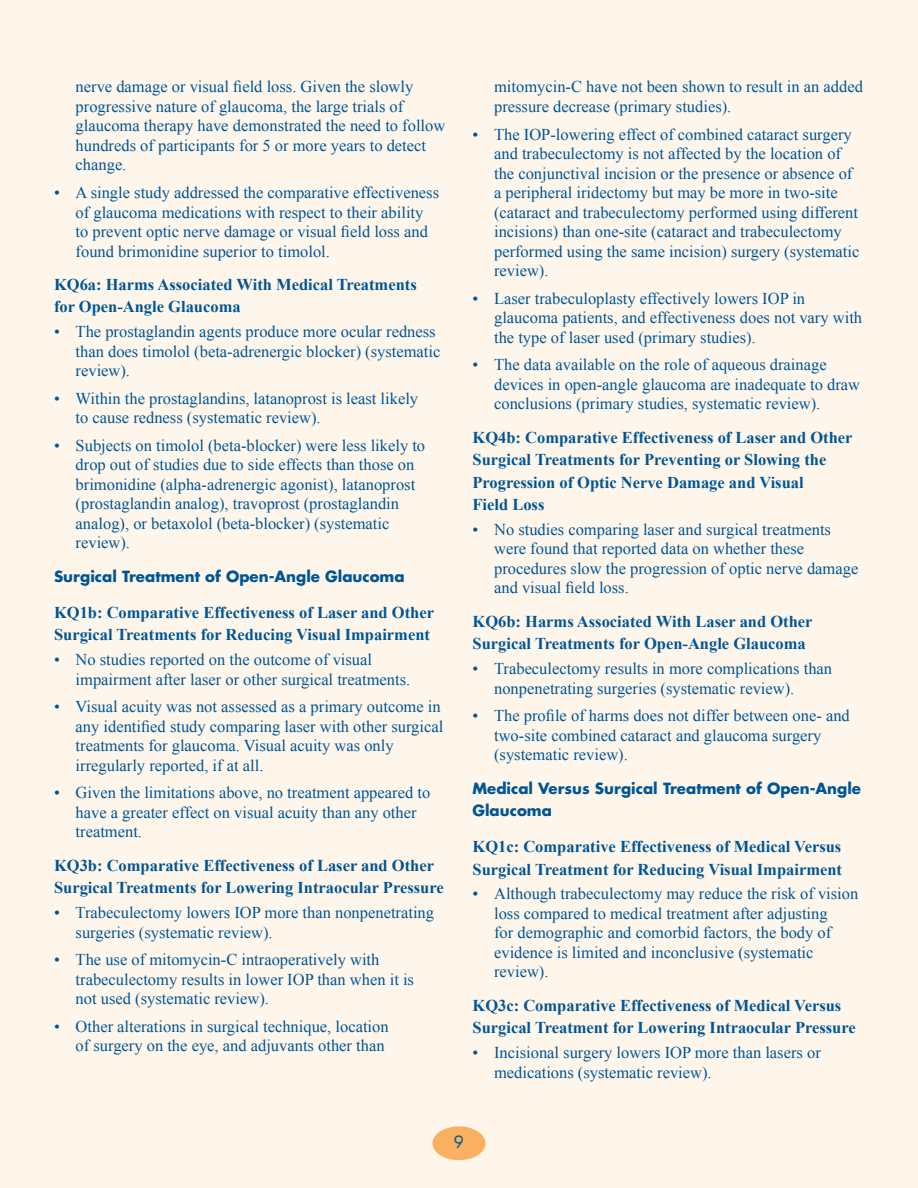
<style>
.page{position:relative;width:918px;height:1188px;background:#fef6eb}
.page>*{position:absolute;margin:0;border:0;box-sizing:border-box;transform-origin:0 0}
.Bullet{font:16.5px/19.5px "Times New Roman";color:#005595}
.Head_Level_3{font:700 16.5px/22.5px "Times New Roman";color:#005595}
.t1{font:16.5px "Futura Std";color:#005595}
.Head_Level_2{font:700 15px/22.5px "Futura Std";color:#005595}
</style>
<div class="page">
<div style="left:432px;top:1126px;width:54px;height:34px;background:#fab061;border-radius:50%"></div>
<p class="Bullet" style="left:76px;top:77px;width:371px">nerve damage or visual field loss. Given the slowly progressive nature of glaucoma, the large trials of glaucoma therapy have demonstrated the need to follow hundreds of participants for 5 or more years to detect change.</p>
<p class="Bullet" style="left:76px;top:183px;width:365px;text-indent:-22px">• A single study addressed the comparative effectiveness of glaucoma medications with respect to their ability to prevent optic nerve damage or visual field loss and found brimonidine superior to timolol.</p>
<p class="Head_Level_3" style="left:54px;top:273px;width:364px">KQ6a: Harms Associated With Medical Treatments for Open-Angle Glaucoma</p>
<p class="Bullet" style="left:76px;top:322px;width:366px;text-indent:-22px">• The prostaglandin agents produce more ocular redness than does timolol (beta-adrenergic blocker) (systematic review).</p>
<p class="Bullet" style="left:76px;top:388px;width:344px;text-indent:-22px">• Within the prostaglandins, latanoprost is least likely to cause redness (systematic review).</p>
<p class="Bullet" style="left:76px;top:435px;width:351px;text-indent:-22px">• Subjects on timolol (beta-blocker) were less likely to drop out of studies due to side effects than those on brimonidine (alpha-adrenergic agonist), latanoprost (prostaglandin analog), travoprost (prostaglandin analog), or betaxolol (beta-blocker) (systematic review).</p>
<p class="Head_Level_2" style="left:54px;top:565px;width:352px">Surgical Treatment of Open-Angle Glaucoma</p>
<p class="Head_Level_3" style="left:54px;top:601px;width:382px">KQ1b: Comparative Effectiveness of Laser and Other<br>Surgical Treatments for Reducing Visual Impairment</p>
<p class="Bullet" style="left:76px;top:650px;width:336px;text-indent:-22px">• No studies reported on the outcome of visual impairment after laser or other surgical treatments.</p>
<p class="Bullet" style="left:76px;top:697px;width:369px;text-indent:-22px">• Visual acuity was not assessed as a primary outcome in any identified study comparing laser with other surgical treatments for glaucoma. Visual acuity was only irregularly reported, if at all.</p>
<p class="Bullet" style="left:76px;top:783px;width:356px;text-indent:-22px">• Given the limitations above, no treatment appeared to have a greater effect on visual acuity than any other treatment.</p>
<p class="Head_Level_3" style="left:54px;top:853px;width:391px">KQ3b: Comparative Effectiveness of Laser and Other<br>Surgical Treatments for Lowering Intraocular Pressure</p>
<p class="Bullet" style="left:76px;top:903px;width:360px;text-indent:-22px">• Trabeculectomy lowers IOP more than nonpenetrating surgeries (systematic review).</p>
<p class="Bullet" style="left:76px;top:950px;width:340px;text-indent:-22px">• The use of mitomycin-C intraoperatively with trabeculectomy results in lower IOP than when it is not used (systematic review).</p>
<p class="Bullet" style="left:54px;top:1016px;width:336px;text-align:right">• Other alterations in surgical technique, location of surgery on the eye, and adjuvants other than</p>
<p class="Bullet" style="left:494px;top:77px;width:370px">mitomycin-C have not been shown to result in an added pressure decrease (primary studies).</p>
<p class="Bullet" style="left:494px;top:124px;width:367px;text-indent:-22px">• The IOP-lowering effect of combined cataract surgery and trabeculectomy is not affected by the location of the conjunctival incision or the presence or absence of a peripheral iridectomy but may be more in two-site (cataract and trabeculectomy performed using different incisions) than one-site (cataract and trabeculectomy performed using the same incision) surgery (systematic review).</p>
<p class="Bullet" style="left:494px;top:288px;width:370px;text-indent:-22px">• Laser trabeculoplasty effectively lowers IOP in glaucoma patients, and effectiveness does not vary with the type of laser used (primary studies).</p>
<p class="Bullet" style="left:494px;top:355px;width:368px;text-indent:-22px">• The data available on the role of aqueous drainage devices in open-angle glaucoma are inadequate to draw conclusions (primary studies, systematic review).</p>
<p class="Head_Level_3" style="left:472px;top:425px;width:382px">KQ4b: Comparative Effectiveness of Laser and Other Surgical Treatments for Preventing or Slowing the Progression of Optic Nerve Damage and Visual<br>Field Loss</p>
<p class="Bullet" style="left:494px;top:519px;width:366px;text-indent:-22px">• No studies comparing laser and surgical treatments were found that reported data on whether these procedures slow the progression of optic nerve damage and visual field loss.</p>
<p class="Head_Level_3" style="left:472px;top:610px;width:342px">KQ6b: Harms Associated With Laser and Other<br>Surgical Treatments for Open-Angle Glaucoma</p>
<p class="Bullet" style="left:494px;top:659px;width:340px;text-indent:-22px">• Trabeculectomy results in more complications than nonpenetrating surgeries (systematic review).</p>
<p class="Bullet" style="left:494px;top:706px;width:357px;text-indent:-22px">• The profile of harms does not differ between one- and two-site combined cataract and glaucoma surgery (systematic review).</p>
<p class="Head_Level_2" style="left:472px;top:776px;width:390px">Medical Versus Surgical Treatment of Open-Angle<br>Glaucoma</p>
<p class="Head_Level_3" style="left:472px;top:835px;width:371px">KQ1c: Comparative Effectiveness of Medical Versus<br>Surgical Treatment for Reducing Visual Impairment</p>
<p class="Bullet" style="left:494px;top:884px;width:366px;text-indent:-22px">• Although trabeculectomy may reduce the risk of vision loss compared to medical treatment after adjusting<br>for demographic and comorbid factors, the body of evidence is limited and inconclusive (systematic review).</p>
<p class="Head_Level_3" style="left:472px;top:994px;width:385px">KQ3c: Comparative Effectiveness of Medical Versus<br>Surgical Treatment for Lowering Intraocular Pressure</p>
<p class="Bullet" style="left:494px;top:1043px;width:328px;text-indent:-22px">• Incisional surgery lowers IOP more than lasers or medications (systematic review).</p>
<p class="t1" style="left:454px;top:1131px;width:12px">9</p>
</div>
